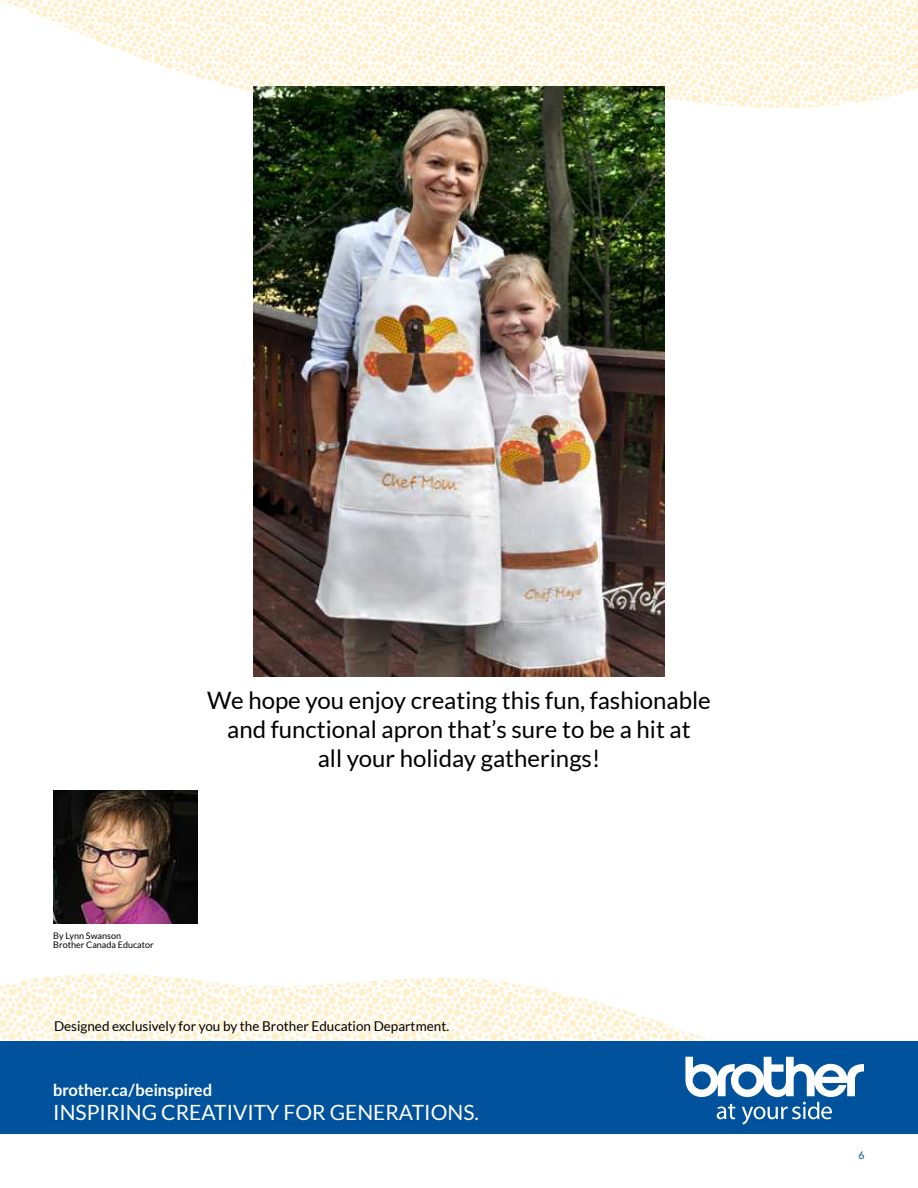
<style>
.page{position:relative;width:918px;height:1188px;background:#fff}
.page>*{position:absolute;margin:0;border:0;box-sizing:border-box;transform-origin:0 0}
.t1{font:24px/28.8px "Lato";color:#000;text-align:center}
.t2{font:21px "Lato";color:#fff}
.t3{font:700 16.5px "Lato";color:#fff}
.t4{font:13.5px "Lato";color:#000}
.t5{font:10.5px "Lato";color:#00529c}
.t6{font:9px/9px "Lato";color:#000}
</style>
<div class="page">
<img style="left:0;top:974px;width:717px;height:68px">
<img style="left:1px;top:0;width:917px;height:109px">
<div style="left:0;top:1042px;width:918px;height:92px;background:#00529c"></div>
<svg style="left:685px;top:1057px;width:179px;height:68px"></svg>
<img style="left:53px;top:791px;width:145px;height:133px">
<img style="left:254px;top:87px;width:410px;height:590px">
<p class="t1" style="left:207px;top:686px;width:505px">We hope you enjoy creating this fun, fashionable and functional apron that’s sure to be a hit at<br>all your holiday gatherings!</p>
<p class="t6" style="left:53px;top:932px;width:102px">By Lynn Swanson<br>Brother Canada Educator</p>
<p class="t4" style="left:54px;top:1021px;width:397px">Designed exclusively for you by the Brother Education Department.</p>
<p class="t3" style="left:53px;top:1078px;width:160px">brother.ca/beinspired</p>
<p class="t2" style="left:53px;top:1105px;width:427px">INSPIRING CREATIVITY FOR GENERATIONS.</p>
<p class="t5" style="left:858px;top:1151px;width:8px">6</p>
</div>
